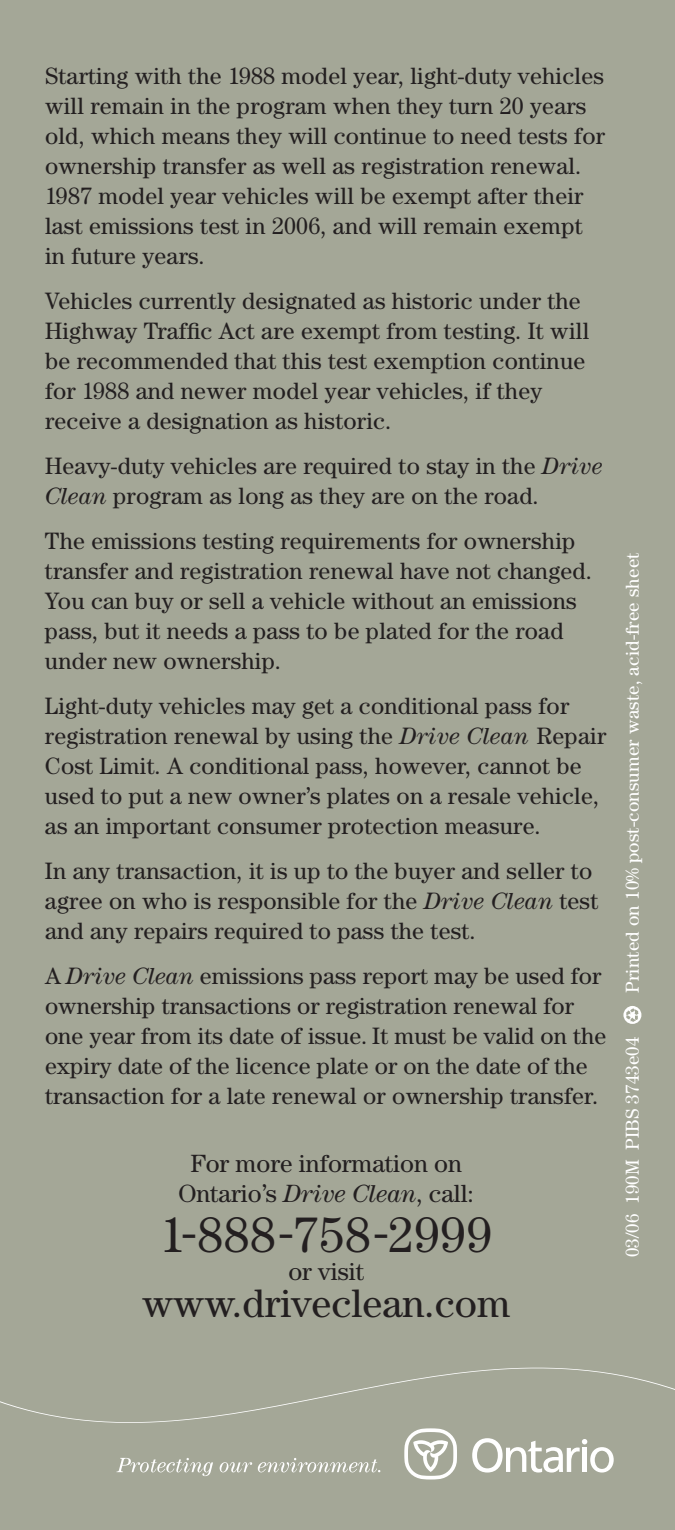
<style>
.page{position:relative;width:675px;height:1530px;background:#fff}
.page>*{position:absolute;margin:0;border:0;box-sizing:border-box;transform-origin:0 0}
.t1{font:50px "Century";letter-spacing:.025em;color:#231f20}
.t2{font:40px "Century";color:#231f20}
.t3{font:25px/30px "Century";color:#231f20;text-align:center}
.t4{font:23.75px/30px "Century";letter-spacing:.01em;color:#231f20}
.t5{font:18.75px "Century";letter-spacing:.01em;color:#fff}
.s1{font-style:italic}
</style>
<div class="page">
<div style="left:0;top:0;width:675px;height:1260px;background:#a4a797"></div>
<div style="left:0;top:1260px;width:675px;height:270px;background:#a4a797"></div>
<div style="left:0;top:1296px;width:675px;height:198px;background:#a4a797"></div>
<svg style="left:404px;top:1428px;width:53px;height:52px"></svg>
<svg style="left:472px;top:1438px;width:142px;height:35px"></svg>
<svg style="left:116px;top:1458px;width:97px;height:18px;background:#b6b8ab"></svg>
<svg style="left:220px;top:1462px;width:32px;height:10px"></svg>
<svg style="left:258px;top:1458px;width:122px;height:14px;background:#b8baae"></svg>
<svg style="left:623px;top:1006px;width:18px;height:18px"></svg>
<p class="t4" style="left:45px;top:63px;width:562px">Starting with the 1988 model year, light-duty vehicles will remain in the program when they turn 20 years old, which means they will continue to need tests for ownership transfer as well as registration renewal.<br>1987 model year vehicles will be exempt after their last emissions test in 2006, and will remain exempt in future years.</p>
<p class="t4" style="left:45px;top:288px;width:546px">Vehicles currently designated as historic under the Highway Traffic Act are exempt from testing. It will be recommended that this test exemption continue for 1988 and newer model year vehicles, if they receive a designation as historic.</p>
<p class="t4" style="left:45px;top:453px;width:559px">Heavy-duty vehicles are required to stay in the <span class="s1">Drive<br>Clean</span> program as long as they are on the road.</p>
<p class="t4" style="left:45px;top:528px;width:549px">The emissions testing requirements for ownership transfer and registration renewal have not changed.<br>You can buy or sell a vehicle without an emissions pass, but it needs a pass to be plated for the road under new ownership.</p>
<p class="t4" style="left:45px;top:693px;width:563px">Light-duty vehicles may get a conditional pass for registration renewal by using the <span class="s1">Drive Clean</span> Repair Cost Limit. A conditional pass, however, cannot be used to put a new owner’s plates on a resale vehicle, as an important consumer protection measure.</p>
<p class="t4" style="left:45px;top:858px;width:555px">In any transaction, it is up to the buyer and seller to agree on who is responsible for the <span class="s1">Drive Clean</span> test and any repairs required to pass the test.</p>
<p class="t4" style="left:45px;top:963px;width:563px">A <span class="s1">Drive Clean</span> emissions pass report may be used for ownership transactions or registration renewal for one year from its date of issue. It must be valid on the expiry date of the licence plate or on the date of the transaction for a late renewal or ownership transfer.</p>
<p class="t3" style="left:178px;top:1151px;width:297px">For more information on<br>Ontario’s <span class="s1">Drive Clean</span>, call:</p>
<h1 class="t1" style="left:160px;top:1218px;width:333px">1-888-758-2999</h1>
<p class="t3" style="left:288px;top:1258px;width:77px">or visit</p>
<h2 class="t2" style="left:142px;top:1290px;width:370px">www.driveclean.com</h2>
<p class="t5" style="left:626px;top:993px;width:442px;rotate:-90deg">Printed on 10% post-consumer waste, acid-free sheet</p>
<p class="t5" style="left:626px;top:1257px;width:222px;rotate:-90deg">03/06 190M PIBS 3743e04</p>
</div>
